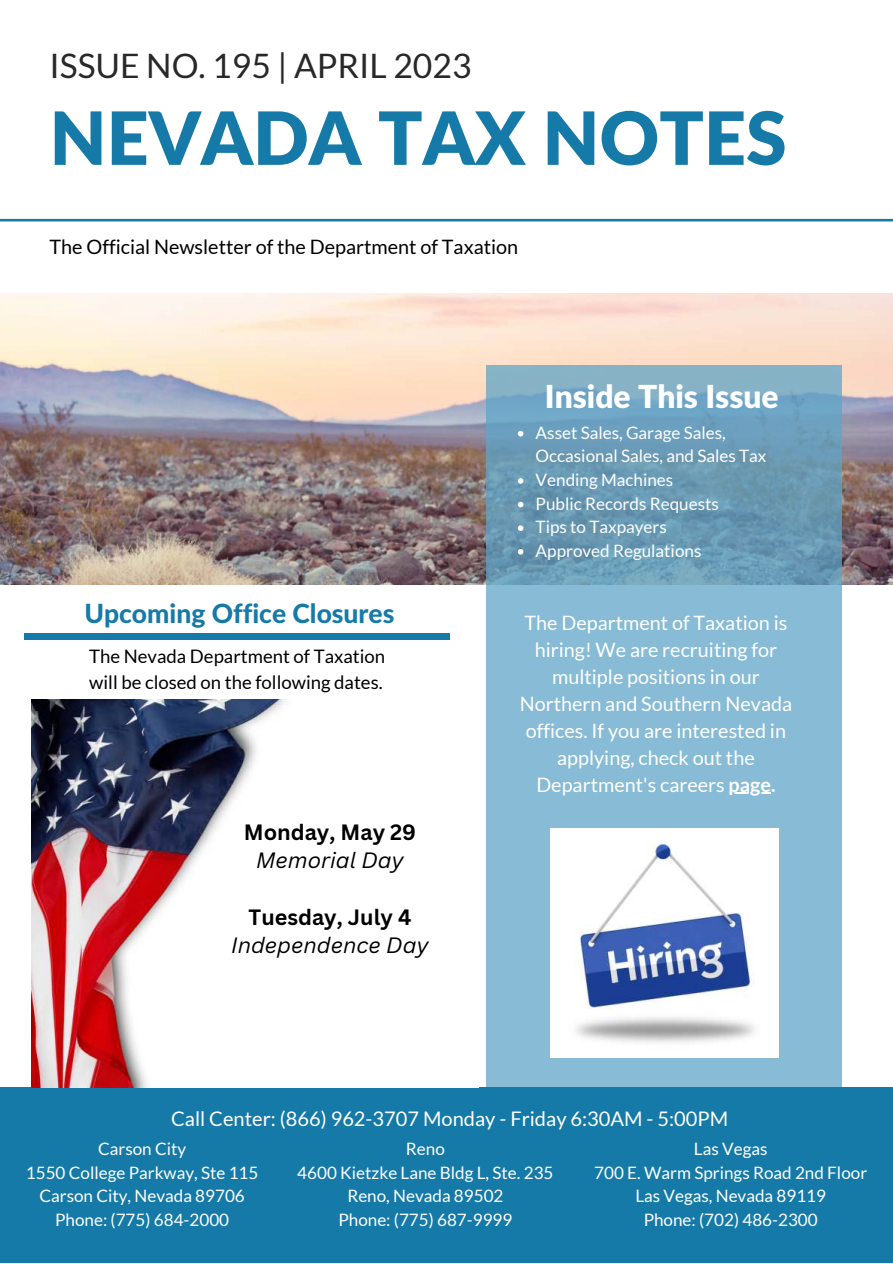
<style>
.page{position:relative;width:893px;height:1264px;background:#fff}
.page>*{position:absolute;margin:0;border:0;box-sizing:border-box;transform-origin:0 0}
.t1{font:900 73.35px "Lato Latin";color:#157aa8}
.t2{font:33.75px "Lato";color:#282828}
.t3{font:900 31.65px "Lato Latin";color:#fff}
.t4{font:800 26.4px "Lato Latin";color:#157aa8}
.t5{font:italic 21.6px "Canva Sans";color:#000}
.t6{font:700 21.6px "Canva Sans";color:#000}
.t7{font:20.1px "Lato";color:#fff}
.t8{font:19.8px/27px "Lato";color:#fff;text-align:center}
.t9{font:19.8px "Lato";color:#000}
.t10{font:18.6px/25.8px "Lato";color:#000}
.t11{font:17.1px/23.5px "Lato";color:#fff;text-align:center}
.s1{font-weight:700}
</style>
<div class="page">
<svg style="left:0;top:218px;width:892px;height:4px;background:#66a8c6"></svg>
<img style="left:0;top:293px;width:892px;height:291px">
<div style="left:24px;top:633px;width:425px;height:6px;background:#157aa8"></div>
<svg style="left:486px;top:365px;width:356px;height:722px;background:#7db0cb"></svg>
<div style="left:0;top:1087px;width:892px;height:175px;background:#157aa8"></div>
<img style="left:31px;top:700px;width:255px;height:387px">
<img style="left:550px;top:829px;width:228px;height:228px">
<svg style="left:518px;top:431px;width:5px;height:5px"></svg>
<svg style="left:518px;top:478px;width:5px;height:6px"></svg>
<svg style="left:518px;top:501px;width:5px;height:6px"></svg>
<svg style="left:518px;top:525px;width:5px;height:6px"></svg>
<svg style="left:518px;top:549px;width:5px;height:5px"></svg>
<hr style="left:728px;top:792px;width:43px;height:1px;background:#fff">
<h2 class="t2" style="left:50px;top:47px;width:423px">ISSUE NO. 195 | APRIL 2023</h2>
<h1 class="t1" style="left:50px;top:95px;width:738px">NEVADA TAX NOTES</h1>
<p class="t9" style="left:50px;top:235px;width:470px">The Official Newsletter of the Department of Taxation</p>
<h3 class="t3" style="left:545px;top:378px;width:235px">Inside This Issue</h3>
<p class="t11" style="left:535px;top:420px;width:232px;text-align:left">Asset Sales, Garage Sales,<br>Occasional Sales, and Sales Tax<br>Vending Machines<br>Public Records Requests<br>Tips to Taxpayers<br>Approved Regulations</p>
<h3 class="t4" style="left:84px;top:597px;width:311px">Upcoming Office Closures</h3>
<p class="t10" style="left:89px;top:643px;width:297px">The Nevada Department of Taxation will be closed on the following dates.</p>
<p class="t6" style="left:244px;top:819px;width:174px">Monday, May 29</p>
<p class="t5" style="left:256px;top:847px;width:149px">Memorial Day</p>
<p class="t6" style="left:248px;top:903px;width:164px">Tuesday, July 4</p>
<p class="t5" style="left:231px;top:932px;width:199px">Independence Day</p>
<p class="t8" style="left:519px;top:609px;width:274px">The Department of Taxation is hiring! We are recruiting for multiple positions in our<br>Northern and Southern Nevada offices. If you are interested in applying, check out the<br>Department's careers <span class="s1">page.</span></p>
<p class="t7" style="left:171px;top:1107px;width:558px">Call Center: (866) 962-3707 Monday - Friday 6:30AM - 5:00PM</p>
<p class="t11" style="left:594px;top:1137px;width:274px">Las Vegas<br>700 E. Warm Springs Road 2nd Floor<br>Las Vegas, Nevada 89119<br>Phone: (702) 486-2300</p>
<p class="t11" style="left:26px;top:1137px;width:234px">Carson City<br>1550 College Parkway, Ste 115<br>Carson City, Nevada 89706<br>Phone: (775) 684-2000</p>
<p class="t11" style="left:297px;top:1137px;width:258px">Reno<br>4600 Kietzke Lane Bldg L, Ste. 235<br>Reno, Nevada 89502<br>Phone: (775) 687-9999</p>
</div>
